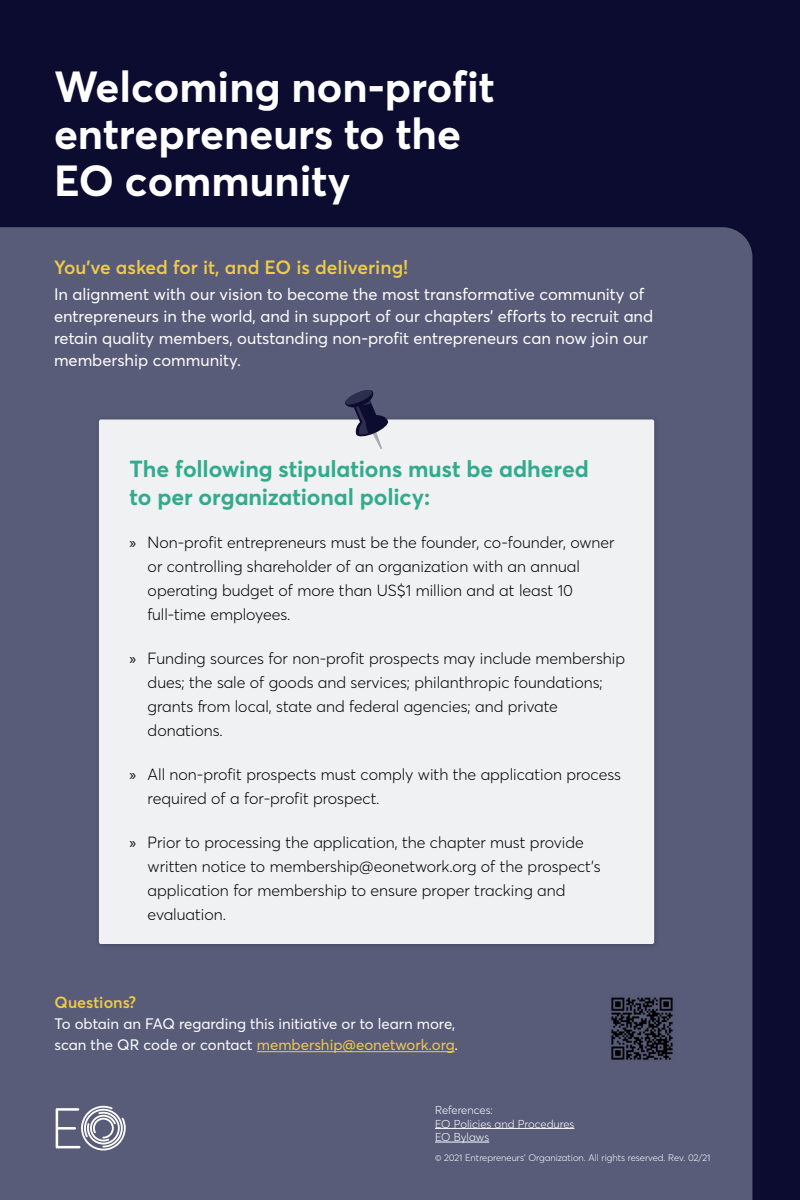
<style>
.page{position:relative;width:800px;height:1200px;background:#0c0c31}
.page>*{position:absolute;margin:0;border:0;box-sizing:border-box;transform-origin:0 0}
.t1{font:700 43px/47px "Averta PE";color:#fff}
.t2{font:700 23px/28px "Averta PE";letter-spacing:-.005em;color:#31ab8e}
.t3{font:600 19px "Averta PE";color:#eecb48}
.t4{font:16.5px/22px "Averta PE";color:#fff}
.t5{font:300 16px/24px "Averta PE";color:#000}
.t6{font:600 16px "Averta PE";color:#eecb48}
.t7{font:15px/21px "Averta PE";color:#fff}
.t8{font:300 11.3px/13.6px "Averta PE";color:#fff}
.t9{font:300 9.5px "Averta PE";color:#fff}
.s1{font-family:"Myriad Pro";font-weight:400}
.s2{color:#eecb48}
</style>
<div class="page">
<div style="left:0;top:227px;width:752px;height:973px;background:#595c79"></div>
<hr style="left:257px;top:1051px;width:198px;height:1px;background:#eecb48">
<hr style="left:435px;top:1128px;width:139px;height:1px;background:#fff">
<hr style="left:435px;top:1142px;width:54px;height:1px;background:#fff">
<svg style="left:56px;top:1106px;width:70px;height:44px;background:#8e90a3"></svg>
<img style="left:604px;top:991px;width:76px;height:75px">
<div style="left:94px;top:415px;width:566px;height:535px;background:#000;opacity:.2"></div>
<div style="left:99px;top:420px;width:555px;height:524px;background:#f0f1f3;border-radius:2px"></div>
<svg style="left:345px;top:389px;width:44px;height:60px"></svg>
<h1 class="t1" style="left:54px;top:62px;width:442px">Welcoming non-profit entrepreneurs to the<br>EO community</h1>
<p class="t3" style="left:54px;top:254px;width:356px">You’ve asked for it, and EO is delivering!</p>
<p class="t4" style="left:54px;top:283px;width:601px">In alignment with our vision to become the most transformative community of entrepreneurs in the world, and in support of our chapters’ efforts to recruit and retain quality members, outstanding non-profit entrepreneurs can now join our membership community.</p>
<h2 class="t2" style="left:130px;top:453px;width:461px">The following stipulations must be adhered to per organizational policy:</h2>
<p class="t5" style="left:148px;top:529px;width:468px;text-indent:-18px"><span class="s1">»</span> Non-profit entrepreneurs must be the founder, co-founder, owner or controlling shareholder of an organization with an annual operating budget of more than US$1 million and at least 10 full-time employees.</p>
<p class="t5" style="left:148px;top:645px;width:479px;text-indent:-18px"><span class="s1">»</span> Funding sources for non-profit prospects may include membership dues; the sale of goods and services; philanthropic foundations; grants from local, state and federal agencies; and private donations.</p>
<p class="t5" style="left:148px;top:761px;width:475px;text-indent:-18px"><span class="s1">»</span> All non-profit prospects must comply with the application process required of a for-profit prospect.</p>
<p class="t5" style="left:148px;top:829px;width:455px;text-indent:-18px"><span class="s1">»</span> Prior to processing the application, the chapter must provide written notice to membership@eonetwork.org of the prospect’s application for membership to ensure proper tracking and evaluation.</p>
<p class="t6" style="left:54px;top:992px;width:83px">Questions?</p>
<p class="t7" style="left:54px;top:1013px;width:405px">To obtain an FAQ regarding this initiative or to learn more, scan the QR code or contact <span class="s2">membership@eonetwork.org</span>.</p>
<p class="t8" style="left:435px;top:1103px;width:141px">References:<br>EO Policies and Procedures<br>EO Bylaws</p>
<p class="t9" style="left:435px;top:1151px;width:277px">© 2021 Entrepreneurs’ Organization. All rights reserved. Rev. 02/21</p>
</div>
